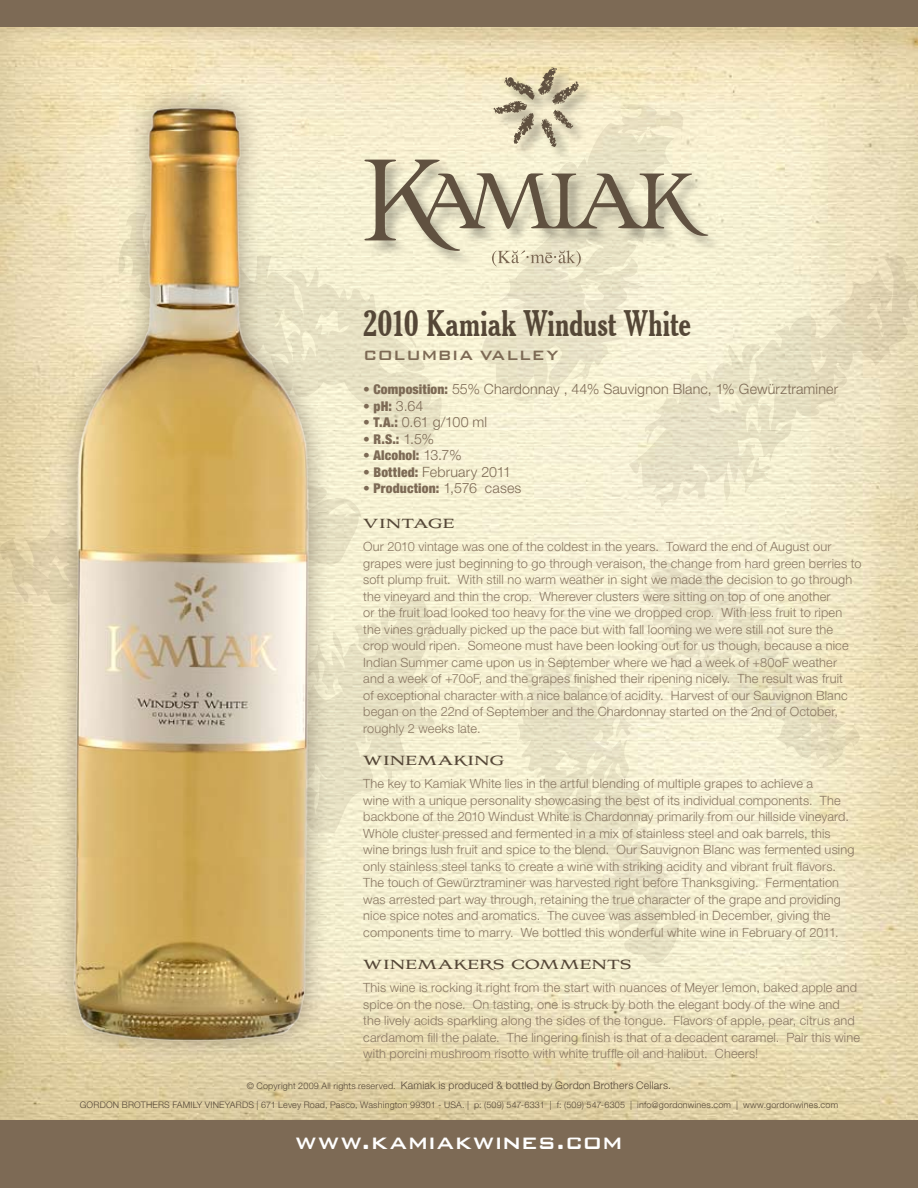
<style>
.page{position:relative;width:918px;height:1188px;background:#fff}
.page>*{position:absolute;margin:0;border:0;box-sizing:border-box;transform-origin:0 0}
.t1{font:700 condensed 36px "Cheltenham BT";letter-spacing:-.015em;color:#554737}
.t2{font:500 27px "Bank Gothic";letter-spacing:.05em;color:#fff}
.t3{font:500 18px "Bank Gothic";letter-spacing:.015em;color:#7d6a55}
.t4{font:700 16.5px "Aviano";letter-spacing:.015em;color:#554737}
.t5{font:300 14.25px "Helvetica Neue";letter-spacing:.01em;color:#7d6a55}
.t6{font:900 condensed 13.5px "Helvetica Neue";letter-spacing:.01em;color:#7d6a55}
.t7{font:300 12.75px/16.5px "Helvetica Neue";letter-spacing:.015em;color:#897762}
.t8{font:300 10.5px "Helvetica Neue";letter-spacing:.02em;color:#554737}
.t9{font:300 9px "Helvetica Neue";letter-spacing:.025em;color:#554737}
.s1{font-weight:900;font-stretch:condensed;font-size:13.5px}
.s2{font-weight:300;font-stretch:normal;font-size:14.25px}
.s3{font-size:9px}
</style>
<div class="page">
<img style="left:0;top:27px;width:918px;height:1093px">
<svg style="left:629px;top:247px;width:289px;height:260px;background:#ece4c6"></svg>
<svg style="left:640px;top:559px;width:226px;height:209px;background:#efe8ca"></svg>
<svg style="left:510px;top:655px;width:170px;height:310px;background:#f0eace"></svg>
<svg style="left:330px;top:597px;width:108px;height:333px;background:#eee9cb"></svg>
<svg style="left:0;top:457px;width:367px;height:155px;background:#e9deb9"></svg>
<svg style="left:330px;top:198px;width:117px;height:257px;background:#efeacd"></svg>
<svg style="left:477px;top:266px;width:213px;height:144px;background:#f0eacf"></svg>
<div style="left:364px;top:67px;width:358px;height:199px;background:#000;opacity:.28"></div>
<svg style="left:493px;top:67px;width:86px;height:82px;background:#cdc3a5"></svg>
<div style="left:0;top:0;width:918px;height:27px;background:#7d6a55"></div>
<div style="left:0;top:1120px;width:918px;height:68px;background:#7d6a55"></div>
<svg style="left:364px;top:160px;width:344px;height:106px;background:#cfc8ad"></svg>
<div style="left:48px;top:82px;width:280px;height:978px;background:#554737;opacity:.5"></div>
<img style="left:54px;top:79px;width:276px;height:975px">
<h1 class="t1" style="left:363px;top:301px;width:329px">2010 Kamiak Windust White</h1>
<h3 class="t3" style="left:363px;top:341px;width:197px">Columbia Valley</h3>
<p class="t5" style="left:363px;top:381px;width:476px"><span class="s1">• Composition:</span> 55% Chardonnay , 44% Sauvignon Blanc, 1% Gewürztraminer</p>
<p class="t6" style="left:363px;top:398px;width:62px">• pH: <span class="s2">3.64</span></p>
<p class="t5" style="left:363px;top:414px;width:125px"><span class="s1">• T.A.:</span> 0.61 g/100 ml</p>
<p class="t6" style="left:363px;top:431px;width:72px">• R.S.: <span class="s2">1.5%</span></p>
<p class="t6" style="left:363px;top:447px;width:100px">• Alcohol: <span class="s2">13.7%</span></p>
<p class="t5" style="left:363px;top:463px;width:149px"><span class="s1">• Bottled:</span> February 2011</p>
<p class="t6" style="left:363px;top:480px;width:160px">• Production: <span class="s2">1,576 cases</span></p>
<p class="t4" style="left:363px;top:514px;width:93px">VINTAGE</p>
<p class="t7" style="left:363px;top:538px;width:500px">Our 2010 vintage was one of the coldest in the years. Toward the end of August our grapes were just beginning to go through veraison, the change from hard green berries to soft plump fruit. With still no warm weather in sight we made the decision to go through the vineyard and thin the crop. Wherever clusters were sitting on top of one another<br>or the fruit load looked too heavy for the vine we dropped crop. With less fruit to ripen the vines gradually picked up the pace but with fall looming we were still not sure the crop would ripen. Someone must have been looking out for us though, because a nice Indian Summer came upon us in September where we had a week of +80oF weather and a week of +70oF, and the grapes finished their ripening nicely. The result was fruit<br>of exceptional character with a nice balance of acidity. Harvest of our Sauvignon Blanc began on the 22nd of September and the Chardonnay started on the 2nd of October, roughly 2 weeks late.</p>
<p class="t4" style="left:363px;top:751px;width:143px">WINEMAKING</p>
<p class="t7" style="left:363px;top:775px;width:493px">The key to Kamiak White lies in the artful blending of multiple grapes to achieve a<br>wine with a unique personality showcasing the best of its individual components. The backbone of the 2010 Windust White is Chardonnay primarily from our hillside vineyard.<br>Whole cluster pressed and fermented in a mix of stainless steel and oak barrels, this wine brings lush fruit and spice to the blend. Our Sauvignon Blanc was fermented using only stainless steel tanks to create a wine with striking acidity and vibrant fruit flavors.<br>The touch of Gewürztraminer was harvested right before Thanksgiving. Fermentation was arrested part way through, retaining the true character of the grape and providing nice spice notes and aromatics. The cuvee was assembled in December, giving the components time to marry. We bottled this wonderful white wine in February of 2011.</p>
<p class="t4" style="left:363px;top:955px;width:270px">WINEMAKERS COMMENTS</p>
<p class="t7" style="left:363px;top:979px;width:498px">This wine is rocking it right from the start with nuances of Meyer lemon, baked apple and spice on the nose. On tasting, one is struck by both the elegant body of the wine and the lively acids sparkling along the sides of the tongue. Flavors of apple, pear, citrus and cardamom fill the palate. The lingering finish is that of a decadent caramel. Pair this wine with porcini mushroom risotto with white truffle oil and halibut. Cheers!</p>
<p class="t8" style="left:247px;top:1079px;width:426px"><span class="s3">© Copyright 2009 All rights reserved.</span> Kamiak is produced &amp; bottled by Gordon Brothers Cellars.</p>
<p class="t9" style="left:80px;top:1099px;width:760px">GORDON BROTHERS FAMILY VINEYARDS | 671 Levey Road, Pasco, Washington 99301 - USA. | p: (509) 547-6331 | f: (509) 547-6305 | info@gordonwines.com | www.gordonwines.com</p>
<h2 class="t2" style="left:295px;top:1121px;width:329px">www.kamiakwines.com</h2>
</div>
